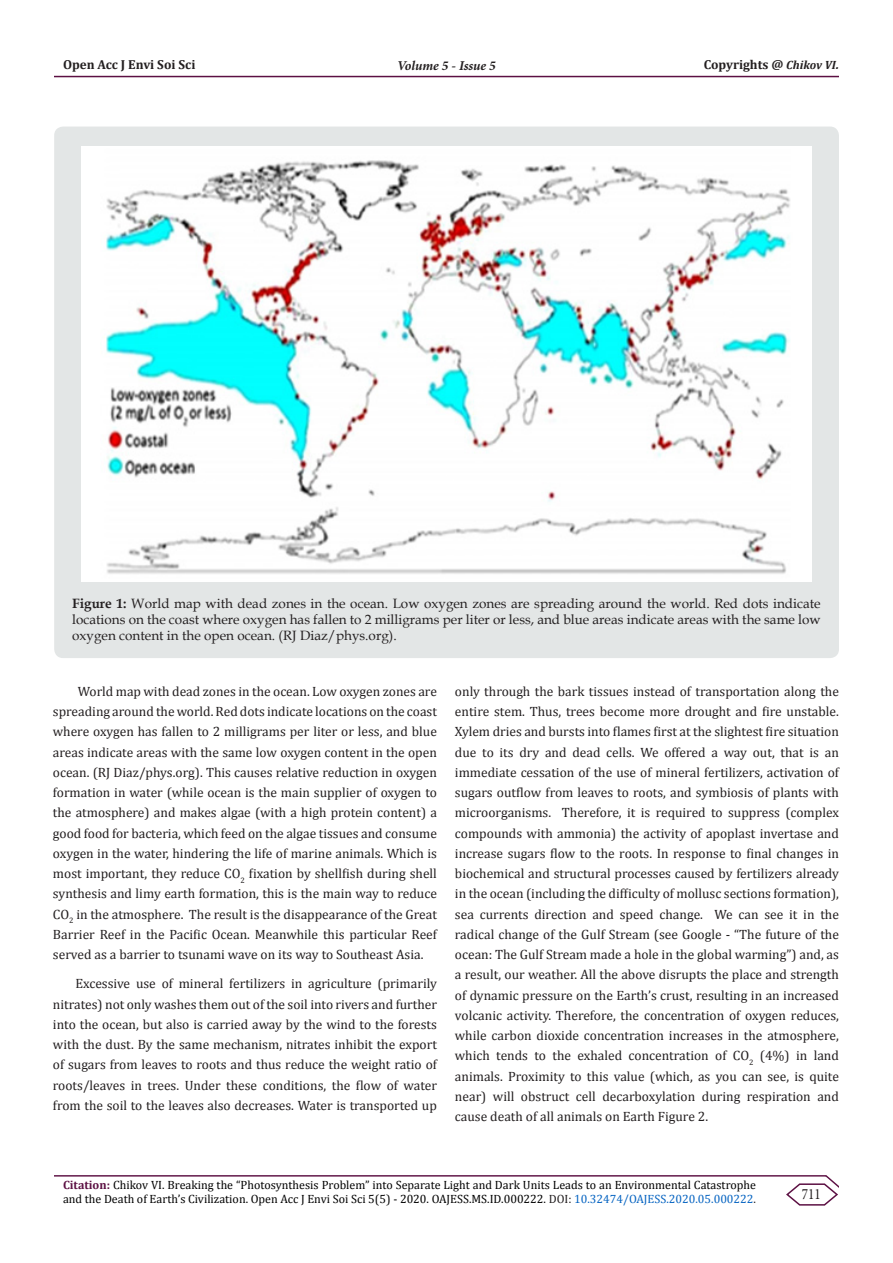
<style>
.page{position:relative;width:893px;height:1263px;background:#fff}
.page>*{position:absolute;margin:0;border:0;box-sizing:border-box;transform-origin:0 0}
.t1{font:15.75px "Minion Pro";color:#231f20;scale:.83 1}
.t2{font:13.5px/20.2px "Cambria";color:#231f20;text-align:justify}
.t3{font:13.5px/16.2px "Book Antiqua";color:#231f20;text-align:justify}
.t4{font:italic 700 13.5px "Minion Pro";letter-spacing:-.005em;color:#231f20}
.t5{font:700 13.05px "Cambria";color:#231f20}
.t6{font:12px/14.4px "Cambria";color:#000}
.s1{font-style:italic;font-size:12px}
.s2{font-style:italic}
.s3{font-weight:700}
.s4{font-weight:700;color:#5c1043}
.s5{color:#231f20}
.s6{color:#0563c1}
</style>
<div class="page">
<hr style="left:54px;top:1175px;width:772px;height:1px;background:#5c1043">
<hr style="left:54px;top:76px;width:785px;height:1px;background:#5c1043">
<svg style="left:785px;top:1175px;width:54px;height:31px"></svg>
<div style="left:54px;top:127px;width:785px;height:531px;background:#e3e6e6;border-radius:9px"></div>
<img style="left:82px;top:147px;width:729px;height:434px">
<p class="t5" style="left:63px;top:55px;width:134px">Open Acc J Envi Soi Sci</p>
<p class="t4" style="left:397px;top:56px;width:100px">Volume 5 - Issue 5</p>
<p class="t5" style="left:704px;top:55px;width:137px">Copyrights @ <span class="s1">Chikov VI</span><span class="s2">.</span></p>
<p class="t3" style="left:72px;top:595px;width:750px"><span class="s3">Figure 1:</span> World map with dead zones in the ocean. Low oxygen zones are spreading around the world. Red dots indicate locations on the coast where oxygen has fallen to 2 milligrams per liter or less, and blue areas indicate areas with the same low oxygen content in the open ocean. (RJ Diaz/phys.org).</p>
<p class="t2" style="left:53px;top:681px;width:386px;text-indent:25px">World map with dead zones in the ocean. Low oxygen zones are spreading around the world. Red dots indicate locations on the coast where oxygen has fallen to 2 milligrams per liter or less, and blue areas indicate areas with the same low oxygen content in the open ocean. (RJ Diaz/phys.org). This causes relative reduction in oxygen formation in water (while ocean is the main supplier of oxygen to the atmosphere) and makes algae (with a high protein content) a good food for bacteria, which feed on the algae tissues and consume oxygen in the water, hindering the life of marine animals. Which is most important, they reduce CO<sub>2</sub> fixation by shellfish during shell synthesis and limy earth formation, this is the main way to reduce CO<sub>2</sub> in the atmosphere. The result is the disappearance of the Great Barrier Reef in the Pacific Ocean. Meanwhile this particular Reef served as a barrier to tsunami wave on its way to Southeast Asia.</p>
<p class="t2" style="left:53px;top:974px;width:386px;text-indent:22px">Excessive use of mineral fertilizers in agriculture (primarily nitrates) not only washes them out of the soil into rivers and further into the ocean, but also is carried away by the wind to the forests with the dust. By the same mechanism, nitrates inhibit the export of sugars from leaves to roots and thus reduce the weight ratio of roots/leaves in trees. Under these conditions, the flow of water from the soil to the leaves also decreases. Water is transported up</p>
<p class="t2" style="left:455px;top:681px;width:386px">only through the bark tissues instead of transportation along the entire stem. Thus, trees become more drought and fire unstable.<br>Xylem dries and bursts into flames first at the slightest fire situation due to its dry and dead cells. We offered a way out, that is an immediate cessation of the use of mineral fertilizers, activation of sugars outflow from leaves to roots, and symbiosis of plants with microorganisms. Therefore, it is required to suppress (complex compounds with ammonia) the activity of apoplast invertase and increase sugars flow to the roots. In response to final changes in biochemical and structural processes caused by fertilizers already in the ocean (including the difficulty of mollusc sections formation), sea currents direction and speed change. We can see it in the radical change of the Gulf Stream (see Google - “The future of the ocean: The Gulf Stream made a hole in the global warming”) and, as a result, our weather. All the above disrupts the place and strength of dynamic pressure on the Earth’s crust, resulting in an increased volcanic activity. Therefore, the concentration of oxygen reduces, while carbon dioxide concentration increases in the atmosphere, which tends to the exhaled concentration of CO<sub>2</sub> (4%) in land animals. Proximity to this value (which, as you can see, is quite near) will obstruct cell decarboxylation during respiration and cause death of all animals on Earth Figure 2.</p>
<p class="t6" style="left:63px;top:1177px;width:694px"><span class="s4">Citation:</span> Chikov VI. Breaking the “Photosynthesis Problem” into Separate Light and Dark Units Leads to an Environmental Catastrophe and the Death of Earth’s Civilization. Open Acc J Envi Soi Sci 5(5) - 2020. OAJESS.MS.ID.000222. <span class="s5">DOI:</span> <span class="s6">10.32474/OAJESS.2020.05.000222</span><span class="s5">.</span></p>
<p class="t1" style="left:802px;top:1184px;width:24px">711</p>
</div>
